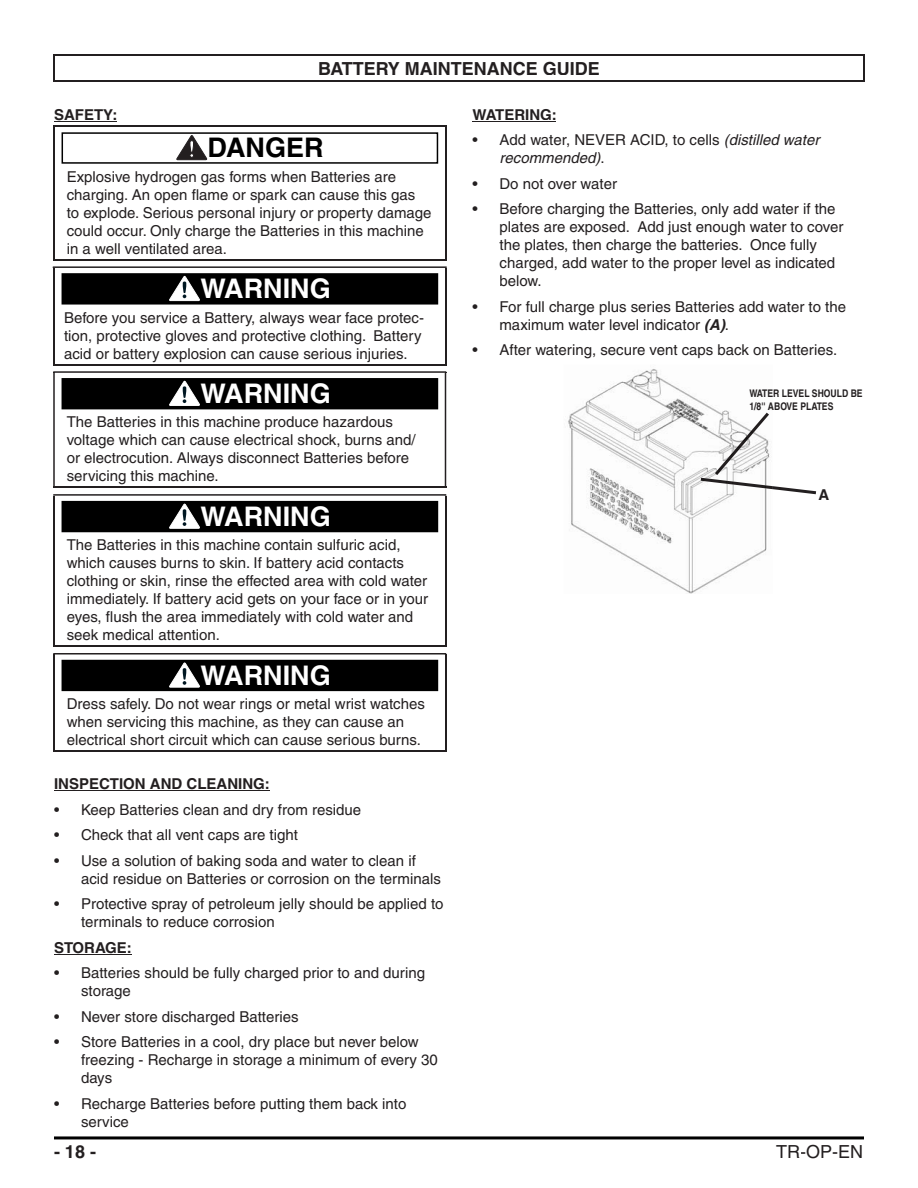
<style>
.page{position:relative;width:918px;height:1188px;background:#fff}
.page>*{position:absolute;margin:0;border:0;box-sizing:border-box;transform-origin:0 0}
.t1{font:700 27px "Helvetica";color:#fff}
.t2{font:700 27px "Helvetica";color:#000}
.t3{font:700 18px "Helvetica";color:#231f20}
.t4{font:18px "Helvetica";color:#231f20}
.t5{font:15px/18px "Helvetica";color:#231f20}
.t6{font:700 15px "Helvetica";color:#231f20}
.t7{font:700 condensed 10.5px/12.6px "Helvetica";color:#231f20}
.s1{font-style:italic}
.s2{font-weight:700;font-style:italic}
.s3{font-style:inherit}
</style>
<div class="page">
<hr style="left:54px;top:1136px;width:810px;height:3px;background:#000">
<hr style="left:53px;top:54px;width:812px;height:2px;background:#231f20">
<hr style="left:53px;top:56px;width:2px;height:24px;background:#231f20">
<hr style="left:863px;top:56px;width:2px;height:24px;background:#231f20">
<hr style="left:53px;top:80px;width:812px;height:1px;background:#231f20">
<hr style="left:54px;top:121px;width:63px;height:1px;background:#231f20">
<hr style="left:54px;top:791px;width:215px;height:1px;background:#231f20">
<hr style="left:54px;top:954px;width:77px;height:1px;background:#231f20">
<hr style="left:53px;top:126px;width:393px;height:1px;background:#231f20">
<hr style="left:53px;top:127px;width:2px;height:132px;background:#231f20">
<hr style="left:445px;top:127px;width:1px;height:132px;background:#231f20">
<hr style="left:53px;top:259px;width:393px;height:1px;background:#231f20">
<div style="left:62px;top:132px;width:376px;height:32px;border:2px solid #000"></div>
<svg style="left:176px;top:135px;width:31px;height:25px"></svg>
<svg style="left:53px;top:266px;width:394px;height:2px"></svg>
<hr style="left:53px;top:268px;width:1px;height:96px;background:#231f20">
<hr style="left:445px;top:268px;width:2px;height:96px;background:#231f20">
<hr style="left:53px;top:364px;width:394px;height:1px;background:#231f20">
<div style="left:63px;top:274px;width:374px;height:29px;background:#000"></div>
<div style="left:62px;top:273px;width:376px;height:32px;border:2px solid #000"></div>
<svg style="left:169px;top:276px;width:31px;height:25px"></svg>
<hr style="left:53px;top:487px;width:393px;height:1px;background:#231f20">
<svg style="left:53px;top:371px;width:393px;height:116px"></svg>
<svg style="left:53px;top:494px;width:393px;height:2px"></svg>
<hr style="left:53px;top:496px;width:2px;height:150px;background:#231f20">
<hr style="left:445px;top:496px;width:1px;height:150px;background:#231f20">
<hr style="left:53px;top:646px;width:393px;height:1px;background:#231f20">
<div style="left:63px;top:502px;width:374px;height:29px;background:#000"></div>
<div style="left:62px;top:501px;width:376px;height:31px;border:2px solid #000"></div>
<svg style="left:169px;top:503px;width:32px;height:26px"></svg>
<svg style="left:53px;top:653px;width:393px;height:2px"></svg>
<hr style="left:53px;top:655px;width:2px;height:95px;background:#231f20">
<hr style="left:445px;top:655px;width:1px;height:95px;background:#231f20">
<hr style="left:53px;top:750px;width:393px;height:2px;background:#231f20">
<div style="left:63px;top:661px;width:374px;height:29px;background:#000"></div>
<div style="left:62px;top:660px;width:376px;height:31px;border:2px solid #000"></div>
<svg style="left:169px;top:662px;width:32px;height:26px"></svg>
<hr style="left:473px;top:121px;width:83px;height:1px;background:#231f20">
<img style="left:568px;top:369px;width:205px;height:225px">
<img style="left:715px;top:413px;width:54px;height:62px">
<img style="left:750px;top:390px;width:23px;height:8px">
<img style="left:750px;top:402px;width:23px;height:8px">
<svg style="left:773px;top:486px;width:43px;height:8px"></svg>
<img style="left:701px;top:478px;width:72px;height:11px">
<p class="t3" style="left:318px;top:62px;width:283px">BATTERY MAINTENANCE GUIDE</p>
<p class="t6" style="left:54px;top:109px;width:65px">SAFETY:</p>
<h1 class="t2" style="left:208px;top:138px;width:117px">DANGER</h1>
<p class="t5" style="left:67px;top:169px;width:366px">Explosive hydrogen gas forms when Batteries are charging. An open flame or spark can cause this gas to explode. Serious personal injury or property damage could occur. Only charge the Batteries in this machine in a well ventilated area.</p>
<h1 class="t1" style="left:200px;top:279px;width:132px">WARNING</h1>
<p class="t5" style="left:64px;top:310px;width:362px">Before you service a Battery, always wear face protec&shy;tion, protective gloves and protective clothing. Battery acid or battery explosion can cause serious injuries.</p>
<h1 class="t1" style="left:200px;top:384px;width:132px">WARNING</h1>
<p class="t5" style="left:67px;top:415px;width:350px">The Batteries in this machine produce hazardous voltage which can cause electrical shock, burns and/ or electrocution. Always disconnect Batteries before servicing this machine.</p>
<h1 class="t1" style="left:200px;top:506px;width:132px">WARNING</h1>
<p class="t5" style="left:67px;top:537px;width:363px">The Batteries in this machine contain sulfuric acid, which causes burns to skin. If battery acid contacts clothing or skin, rinse the effected area with cold water immediately. If battery acid gets on your face or in your eyes, flush the area immediately with cold water and seek medical attention.</p>
<h1 class="t1" style="left:200px;top:665px;width:132px">WARNING</h1>
<p class="t5" style="left:67px;top:696px;width:360px">Dress safely. Do not wear rings or metal wrist watches when servicing this machine, as they can cause an electrical short circuit which can cause serious burns.</p>
<p class="t6" style="left:54px;top:779px;width:217px">INSPECTION AND CLEANING:</p>
<p class="t5" style="left:54px;top:802px;width:309px">• Keep Batteries clean and dry from residue</p>
<p class="t5" style="left:54px;top:828px;width:245px">• Check that all vent caps are tight</p>
<p class="t5" style="left:81px;top:853px;width:361px;text-indent:-27px">• Use a solution of baking soda and water to clean if acid residue on Batteries or corrosion on the terminals</p>
<p class="t5" style="left:81px;top:897px;width:364px;text-indent:-27px">• Protective spray of petroleum jelly should be applied to terminals to reduce corrosion</p>
<p class="t6" style="left:54px;top:942px;width:79px">STORAGE:</p>
<p class="t5" style="left:81px;top:966px;width:346px;text-indent:-27px">• Batteries should be fully charged prior to and during storage</p>
<p class="t5" style="left:54px;top:1009px;width:246px">• Never store discharged Batteries</p>
<p class="t5" style="left:81px;top:1035px;width:358px;text-indent:-27px">• Store Batteries in a cool, dry place but never below freezing - Recharge in storage a minimum of every 30 days</p>
<p class="t5" style="left:81px;top:1096px;width:327px;text-indent:-27px">• Recharge Batteries before putting them back into service</p>
<p class="t6" style="left:473px;top:109px;width:86px">WATERING:</p>
<p class="t5" style="left:500px;top:132px;width:321px;text-indent:-27px">• Add water, NEVER ACID, to cells <span class="s1">(distilled water recommended)</span>.</p>
<p class="t5" style="left:473px;top:176px;width:146px">• Do not over water</p>
<p class="t5" style="left:500px;top:201px;width:345px;text-indent:-27px">• Before charging the Batteries, only add water if the plates are exposed. Add just enough water to cover the plates, then charge the batteries. Once fully charged, add water to the proper level as indicated below.</p>
<p class="t5" style="left:500px;top:299px;width:348px;text-indent:-27px">• For full charge plus series Batteries add water to the maximum water level indicator <span class="s2">(A)</span>.</p>
<p class="t5" style="left:473px;top:342px;width:366px">• After watering, secure vent caps back on Batteries.</p>
<p class="t7" style="left:749px;top:388px;width:115px">WATER LEVEL SHOULD BE<br>1/8'' ABOVE PLATES</p>
<p class="t6" style="left:819px;top:489px;width:12px">A</p>
<p class="t3" style="left:54px;top:1145px;width:44px">- 18 -</p>
<p class="t4" style="left:776px;top:1145px;width:88px"><span class="s3">TR</span>-OP-EN</p>
</div>
